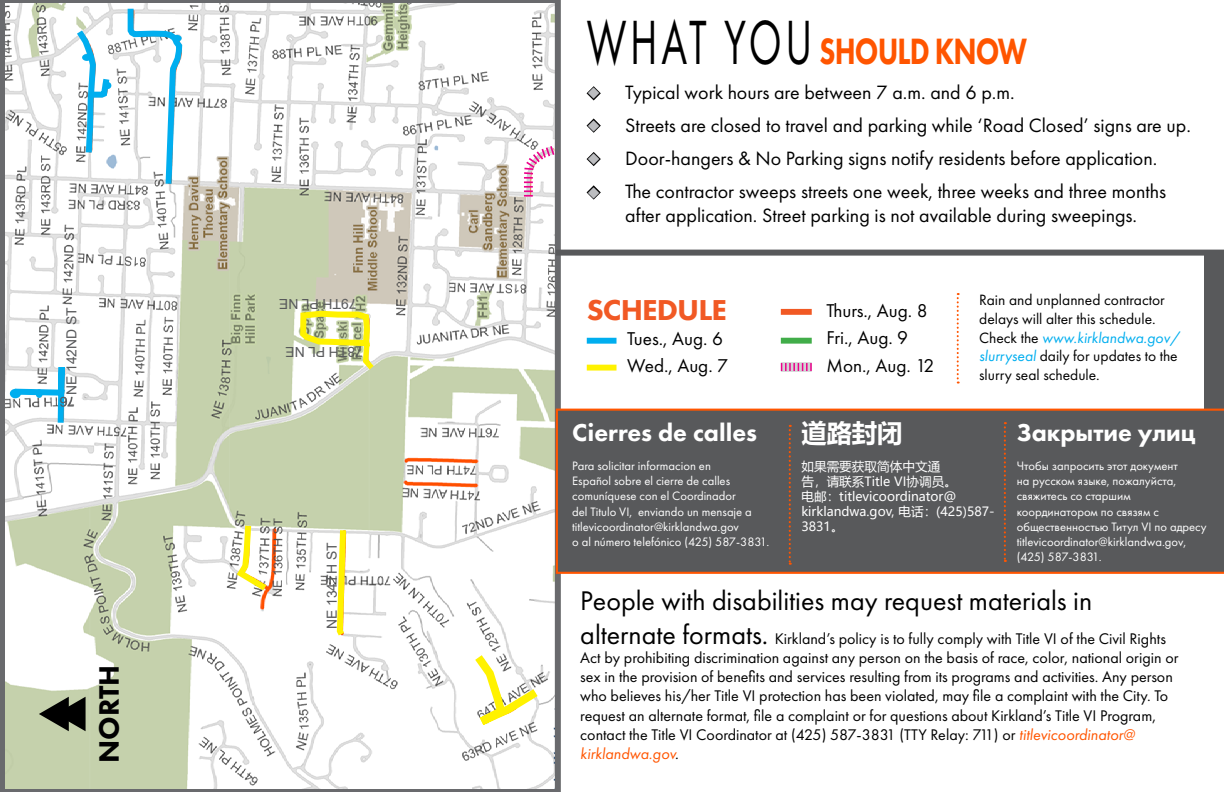
<style>
.page{position:relative;width:1224px;height:792px;background:#fff}
.page>*{position:absolute;margin:0;border:0;box-sizing:border-box;transform-origin:0 0}
.t1{font:800 38px "Futura PT";letter-spacing:-.03em;color:#f50;scale:.77 1}
.t2{font:800 29.8px "Futura PT";letter-spacing:-.03em;color:#f15924;scale:1.04 1}
.t3{font:800 29px "Futura PT";color:#000}
.t4{font:28px "Futura PT";color:#000}
.t5{font:800 25.2px "Futura PT";color:#fff}
.t6{font:700 25.2px "Microsoft Ya Hei UI";color:#fff}
.t7{font:20px/33px "Futura PT";color:#000}
.t8{font:19.2px/27.6px "Futura PT";color:#000}
.t9{font:16px/19.2px "Futura PT";color:#000}
.t10{font:15.6px/18.6px "Futura PT";color:#000}
.t11{font:13.8px "Arial";color:#58595b}
.t12{font:13.6px "Arial";color:#58595b}
.t13{font:12.6px/15.2px "Futura PT";color:#fff}
.t14{font:12.6px/15.2px "Microsoft Ya Hei UI";color:#fff}
.s1{font-weight:400;font-size:64.8px;color:#000}
.s2{font-style:italic;color:#00aeef}
.s3{font-size:28px}
.s4{font-style:italic;color:#f50}
.s5{font-style:italic}
</style>
<div class="page">
<svg style="left:0;top:0;width:561px;height:792px"></svg>
<div style="left:556px;top:250px;width:668px;height:6px;background:#58595b"></div>
<div style="left:1204px;top:255px;width:20px;height:163px;background:#58595b"></div>
<div style="left:556px;top:409px;width:668px;height:165px;background:#58595b"></div>
<svg style="left:789px;top:425px;width:2px;height:140px"></svg>
<svg style="left:1004px;top:422px;width:2px;height:140px"></svg>
<svg style="left:39px;top:697px;width:47px;height:34px;background:#515647"></svg>
<svg style="left:334px;top:524px;width:15px;height:118px"></svg>
<svg style="left:233px;top:520px;width:40px;height:76px"></svg>
<svg style="left:247px;top:646px;width:299px;height:146px"></svg>
<svg style="left:3px;top:0;width:101px;height:528px"></svg>
<svg style="left:71px;top:24px;width:42px;height:135px"></svg>
<svg style="left:125px;top:3px;width:60px;height:187px"></svg>
<svg style="left:522px;top:144px;width:37px;height:56px"></svg>
<svg style="left:297px;top:308px;width:82px;height:67px"></svg>
<div style="left:82px;top:54px;width:10px;height:7px;background:#00aeef;border-radius:50%"></div>
<div style="left:105px;top:82px;width:6px;height:7px;background:#00aeef;border-radius:50%"></div>
<div style="left:172px;top:35px;width:10px;height:7px;background:#00aeef;border-radius:50%"></div>
<div style="left:36px;top:389px;width:7px;height:9px;background:#00aeef;border-radius:50%"></div>
<div style="left:10px;top:389px;width:11px;height:9px;background:#00aeef;border-radius:50%"></div>
<svg style="left:957px;top:293px;width:2px;height:91px"></svg>
<div style="left:587px;top:338px;width:30px;height:6px;background:#00aeef"></div>
<div style="left:587px;top:365px;width:30px;height:6px;background:#fff200"></div>
<div style="left:781px;top:309px;width:31px;height:6px;background:#f15924"></div>
<div style="left:781px;top:338px;width:31px;height:6px;background:#41ad49"></div>
<div style="left:781px;top:362px;width:31px;height:10px;background:#dadcdc"></div>
<svg style="left:781px;top:363px;width:31px;height:8px"></svg>
<p class="t11" style="left:62px;top:395px;width:90px;rotate:-90deg">NE 142ND ST</p>
<p class="t12" style="left:75px;top:411px;width:17px;rotate:-180deg">76</p>
<h3 class="t3" style="left:91px;top:763px;width:100px;rotate:-90deg">NORTH</h3>
<p class="t11" style="left:357px;top:314px;width:79px;rotate:-180deg">79TH PL NE</p>
<p class="t11" style="left:363px;top:362px;width:79px;rotate:-180deg">78TH PL NE</p>
<p class="t11" style="left:323px;top:629px;width:88px;rotate:-90deg">NE 134TH ST</p>
<h1 class="t1" style="left:587px;top:28px;width:573px"><span class="s1">WHAT YOU</span> SHOULD KNOW</h1>
<p class="t7" style="left:625px;top:76px;width:567px">Typical work hours are between 7 a.m. and 6 p.m.<br>Streets are closed to travel and parking while ‘Road Closed’ signs are up.<br>Door-hangers &amp; No Parking signs notify residents before application.<br>The contractor sweeps streets one week, three weeks and three months</p>
<p class="t7" style="left:625px;top:199px;width:513px">after application. Street parking is not available during sweepings.</p>
<h2 class="t2" style="left:587px;top:292px;width:136px">SCHEDULE</h2>
<p class="t8" style="left:627px;top:324px;width:103px">Tues., Aug. 6<br>Wed., Aug. 7</p>
<h3 class="t5" style="left:572px;top:417px;width:186px">Cierres de calles</h3>
<p class="t13" style="left:572px;top:458px;width:199px">Para solicitar informacion en<br>Español sobre el cierre de calles comuníquese con el Coordinador<br>del Titulo VI, enviando un mensaje a titlevicoordinator@kirklandwa.gov<br>o al número telefónico (425) 587-3831.</p>
<p class="t8" style="left:827px;top:296px;width:109px">Thurs., Aug. 8<br>Fri., Aug. 9<br>Mon., Aug. 12</p>
<p class="t10" style="left:979px;top:291px;width:202px">Rain and unplanned contractor delays will alter this schedule.<br>Check the <span class="s2">www.kirklandwa.gov/ slurryseal</span> daily for updates to the slurry seal schedule.</p>
<h3 class="t6" style="left:801px;top:415px;width:103px">道路封闭</h3>
<p class="t14" style="left:801px;top:458px;width:195px">如果需要获取简体中文通<br>告，请联系Title VI协调员。<br>电邮：titlevicoordinator@ kirklandwa.gov, 电话：(425)587-<br>3831。</p>
<h3 class="t5" style="left:1017px;top:417px;width:180px">Закрытие улиц</h3>
<p class="t13" style="left:1017px;top:458px;width:191px">Чтобы запросить этот документ<br>на русском языке, пожалуйста, свяжитесь со старшим координатором по связям с общественностью Титул VI по адресу titlevicoordinator@kirklandwa.gov, (425) 587-3831.</p>
<h3 class="t4" style="left:580px;top:584px;width:513px">People with disabilities may request materials in</h3>
<p class="t9" style="left:580px;top:629px;width:600px"><span class="s3">alternate formats.</span> Kirkland’s policy is to fully comply with Title VI of the Civil Rights Act by prohibiting discrimination against any person on the basis of race, color, national origin or sex in the provision of benefits and services resulting from its programs and activities. Any person who believes his/her Title VI protection has been violated, may file a complaint with the City. To request an alternate format, file a complaint or for questions about Kirkland’s Title VI Program, contact the Title VI Coordinator at (425) 587-3831 (TTY Relay: 711) or <span class="s4">titlevicoordinator@ kirklandwa.gov</span><span class="s5">.</span></p>
</div>
